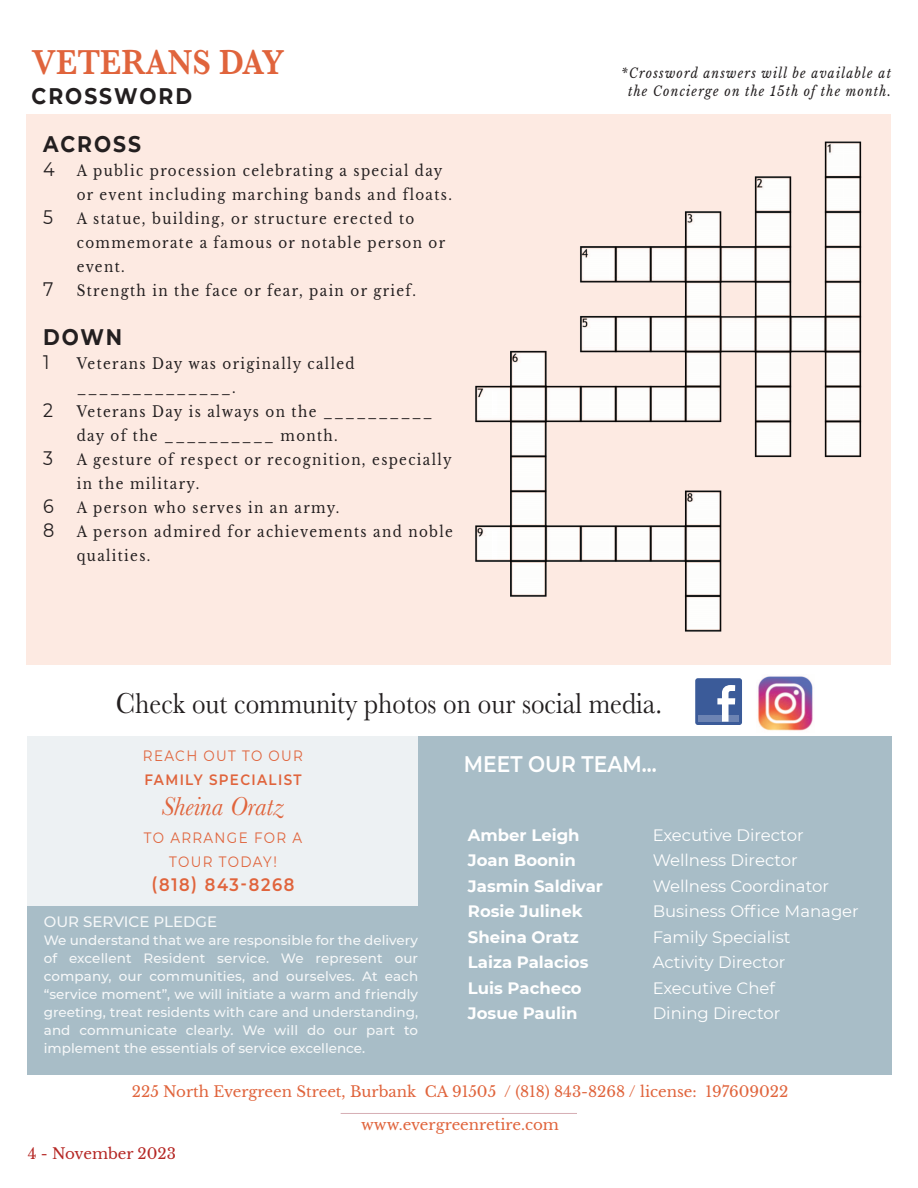
<style>
.page{position:relative;width:918px;height:1188px;background:#fff}
.page>*{position:absolute;margin:0;border:0;box-sizing:border-box;transform-origin:0 0}
.t1{font:600 36px "Baskerville";color:#e0643c;scale:.9 1}
.t2{font:30px "Baskerville";color:#231f20;scale:.9 1}
.t3{font:italic 27px "Baskerville";color:#e0643c}
.t4{font:700 22.5px "Montserrat";letter-spacing:.1em;color:#231f20;scale:.9 1}
.t5{font:600 22.5px "Montserrat";color:#fff;scale:.9 1}
.t6{font:19.5px "Montserrat";color:#231f20;scale:.9 1}
.t7{font:italic 18px/24px "Libre Baskerville";letter-spacing:.125em;color:#231f20;scale:.9 1}
.t8{font:600 18px "Montserrat";letter-spacing:.1em;color:#e0643c;scale:.9 1}
.t9{font:500 18px "Montserrat";color:#231f20;scale:.9 1}
.t10{font:16.5px "Montserrat";color:#fff}
.t11{font:700 16.5px "Montserrat";color:#fff}
.t12{font:15px "Libre Baskerville";letter-spacing:.1em;color:#231f20;scale:.9 1}
.t13{font:15px "Libre Baskerville";color:#e0643c}
.t14{font:15px/24px "Montserrat";letter-spacing:.1em;color:#e0643c;text-align:center;scale:.9 1}
.t15{font:500 15px "Montserrat";color:rgb(255 255 255/.9)}
.t16{font:600 15px "Montserrat";letter-spacing:.1em;color:#e0643c;scale:.9 1}
.t17{font:15px "Libre Baskerville";color:#b52724}
.t18{font:500 13.5px/18px "Montserrat";color:rgb(255 255 255/.9);text-align:justify}
.t19{font:italic 13.5px/18px "Libre Baskerville";letter-spacing:.1em;color:#231f20;text-align:center;scale:.9 1}
.s1{font-family:"Montserrat";font-size:19.5px}
</style>
<div class="page">
<div style="left:26px;top:114px;width:864px;height:550px;background:#fdeae2"></div>
<img style="left:475px;top:141px;width:387px;height:491px">
<div style="left:28px;top:736px;width:864px;height:338px;background:#a8bdc7"></div>
<div style="left:28px;top:725px;width:390px;height:180px;background:#edf1f3"></div>
<div style="left:695px;top:678px;width:47px;height:47px;background:#3b5b99;border-radius:3px"></div>
<div style="left:699px;top:715px;width:40px;height:7px;background:#6d84b3"></div>
<svg style="left:717px;top:685px;width:18px;height:37px"></svg>
<img style="left:758px;top:676px;width:55px;height:55px">
<hr style="left:341px;top:1113px;width:236px;height:1px;background:#d7afb5">
<h1 class="t1" style="left:31px;top:41px;width:283px">VETERANS DAY</h1>
<h3 class="t4" style="left:31px;top:82px;width:180px">CROSSWORD</h3>
<h3 class="t4" style="left:43px;top:130px;width:110px">ACROSS</h3>
<p class="t12" style="left:43px;top:161px;width:445px"><span class="s1">4</span> A public procession celebrating a special day</p>
<p class="t12" style="left:77px;top:185px;width:418px">or event including marching bands and floats.</p>
<p class="t12" style="left:43px;top:209px;width:414px"><span class="s1">5</span> A statue, building, or structure erected to</p>
<p class="t12" style="left:77px;top:233px;width:411px">commemorate a famous or notable person or</p>
<p class="t12" style="left:77px;top:257px;width:55px">event.</p>
<p class="t12" style="left:43px;top:281px;width:416px"><span class="s1">7</span> Strength in the face or fear, pain or grief.</p>
<h3 class="t4" style="left:43px;top:323px;width:89px">DOWN</h3>
<h3 class="t6" style="left:43px;top:350px;width:9px">1</h3>
<p class="t12" style="left:77px;top:355px;width:310px">Veterans Day was originally called</p>
<p class="t12" style="left:77px;top:379px;width:178px">______________.</p>
<p class="t12" style="left:43px;top:403px;width:434px"><span class="s1">2</span> Veterans Day is always on the __________</p>
<p class="t12" style="left:77px;top:427px;width:292px">day of the __________ month.</p>
<p class="t12" style="left:43px;top:451px;width:456px"><span class="s1">3</span> A gesture of respect or recognition, especially</p>
<p class="t12" style="left:77px;top:475px;width:138px">in the military.</p>
<p class="t12" style="left:43px;top:499px;width:331px"><span class="s1">6</span> A person who serves in an army.</p>
<p class="t12" style="left:43px;top:523px;width:457px"><span class="s1">8</span> A person admired for achievements and noble</p>
<p class="t12" style="left:77px;top:547px;width:83px">qualities.</p>
<p class="t9" style="left:180px;top:272px;width:42px">2/21</p>
<p class="t7" style="left:180px;top:352px;width:128px">Let the good times roll!</p>
<p class="t19" style="left:621px;top:64px;width:301px">*Crossword answers will be available at the Concierge on the 15th of the month.</p>
<h2 class="t2" style="left:116px;top:686px;width:609px">Check out community photos on our social media.</h2>
<p class="t14" style="left:143px;top:743px;width:179px">REACH OUT TO OUR</p>
<p class="t16" style="left:144px;top:770px;width:176px">FAMILY SPECIALIST</p>
<h3 class="t3" style="left:162px;top:791px;width:124px">Sheina Oratz</h3>
<p class="t14" style="left:144px;top:826px;width:177px">TO ARRANGE FOR A<br>TOUR TODAY!</p>
<p class="t8" style="left:152px;top:874px;width:160px">(818) 843-8268</p>
<p class="t15" style="left:44px;top:912px;width:175px">OUR SERVICE PLEDGE</p>
<p class="t18" style="left:44px;top:931px;width:376px">We understand that we are responsible for the delivery of excellent Resident service. We represent our company, our communities, and ourselves. At each “service moment”, we will initiate a warm and friendly greeting, treat residents with care and understanding, and communicate clearly. We will do our part to implement the essentials of service excellence.</p>
<h3 class="t5" style="left:464px;top:751px;width:216px">MEET OUR TEAM...</h3>
<p class="t11" style="left:468px;top:825px;width:113px">Amber Leigh</p>
<p class="t10" style="left:653px;top:825px;width:152px">Executive Director</p>
<p class="t11" style="left:468px;top:850px;width:109px">Joan Boonin</p>
<p class="t10" style="left:653px;top:850px;width:147px">Wellness Director</p>
<p class="t11" style="left:468px;top:876px;width:137px">Jasmin Saldivar</p>
<p class="t10" style="left:653px;top:876px;width:178px">Wellness Coordinator</p>
<p class="t11" style="left:468px;top:901px;width:116px">Rosie Julinek</p>
<p class="t10" style="left:653px;top:901px;width:208px">Business Office Manager</p>
<p class="t11" style="left:468px;top:927px;width:112px">Sheina Oratz</p>
<p class="t10" style="left:653px;top:927px;width:139px">Family Specialist</p>
<p class="t11" style="left:468px;top:952px;width:122px">Laiza Palacios</p>
<p class="t10" style="left:653px;top:952px;width:134px">Activity Director</p>
<p class="t11" style="left:468px;top:978px;width:115px">Luis Pacheco</p>
<p class="t10" style="left:653px;top:978px;width:124px">Executive Chef</p>
<p class="t11" style="left:468px;top:1003px;width:111px">Josue Paulin</p>
<p class="t10" style="left:653px;top:1003px;width:129px">Dining Director</p>
<p class="t13" style="left:132px;top:1083px;width:658px">225 North Evergreen Street, Burbank CA 91505 / (818) 843-8268 / license: 197609022</p>
<p class="t13" style="left:361px;top:1116px;width:199px">www.evergreenretire.com</p>
<p class="t17" style="left:28px;top:1144px;width:150px">4 - November 2023</p>
</div>
